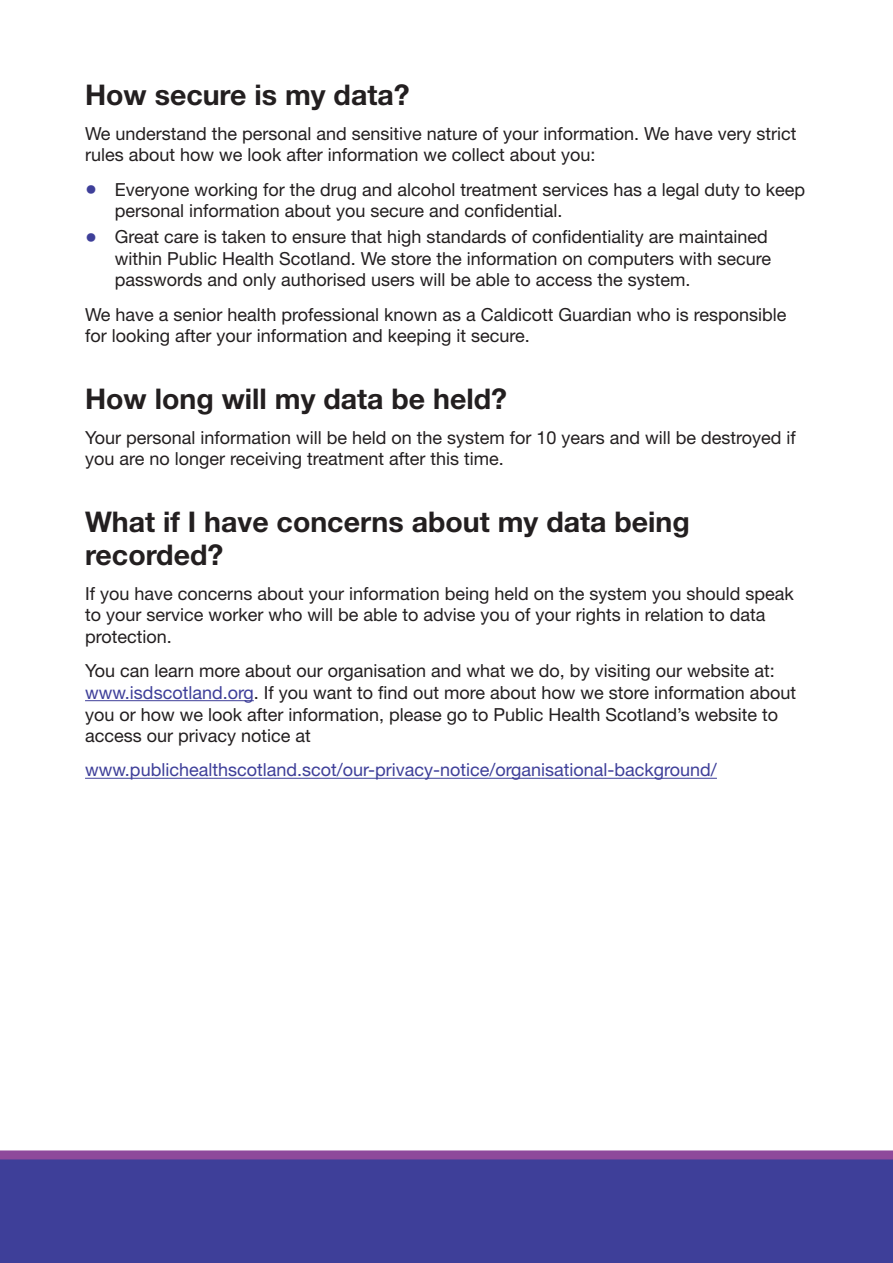
<style>
.page{position:relative;width:893px;height:1263px;background:#fff}
.page>*{position:absolute;margin:0;border:0;box-sizing:border-box;transform-origin:0 0}
.heading_1{font:700 28.5px/33px "Helvetica Neue LT Std";color:#231f20}
.body{font:18px/21.6px "Helvetica Neue LT Std";color:#231f20}
.body-2{font:18px "Helvetica Neue LT Std";color:#3e3f99}
.s1{font-size:24px;color:#3e3f99}
.s2{color:#3e3f99}
</style>
<div class="page">
<div style="left:0;top:1157px;width:893px;height:106px;background:#3e3f99"></div>
<div style="left:0;top:1150px;width:893px;height:9px;background:#8e499b"></div>
<hr style="left:85px;top:700px;width:169px;height:1px;background:#3e3f99">
<hr style="left:85px;top:778px;width:632px;height:1px;background:#3e3f99">
<h1 class="heading_1" style="left:85px;top:78px;width:326px">How secure is my data?</h1>
<p class="body" style="left:85px;top:122px;width:713px">We understand the personal and sensitive nature of your information. We have very strict rules about how we look after information we collect about you:</p>
<p class="body" style="left:115px;top:178px;width:692px;text-indent:-30px"><span class="s1">•</span> Everyone working for the drug and alcohol treatment services has a legal duty to keep personal information about you secure and confidential.</p>
<p class="body" style="left:115px;top:226px;width:658px;text-indent:-30px"><span class="s1">•</span> Great care is taken to ensure that high standards of confidentiality are maintained within Public Health Scotland. We store the information on computers with secure passwords and only authorised users will be able to access the system.</p>
<p class="body" style="left:85px;top:303px;width:703px">We have a senior health professional known as a Caldicott Guardian who is responsible for looking after your information and keeping it secure.</p>
<h1 class="heading_1" style="left:85px;top:382px;width:424px">How long will my data be held?</h1>
<p class="body" style="left:85px;top:426px;width:712px">Your personal information will be held on the system for 10 years and will be destroyed if you are no longer receiving treatment after this time.</p>
<h1 class="heading_1" style="left:85px;top:505px;width:606px">What if I have concerns about my data being recorded?</h1>
<p class="body" style="left:85px;top:582px;width:710px">If you have concerns about your information being held on the system you should speak to your service worker who will be able to advise you of your rights in relation to data protection.</p>
<p class="body" style="left:85px;top:660px;width:713px">You can learn more about our organisation and what we do, by visiting our website at: <span class="s2">www.isdscotland.org</span>. If you want to find out more about how we store information about you or how we look after information, please go to Public Health Scotland’s website to access our privacy notice at</p>
<p class="body-2" style="left:85px;top:759px;width:633px">www.publichealthscotland.scot/our-privacy-notice/organisational-background/</p>
</div>
